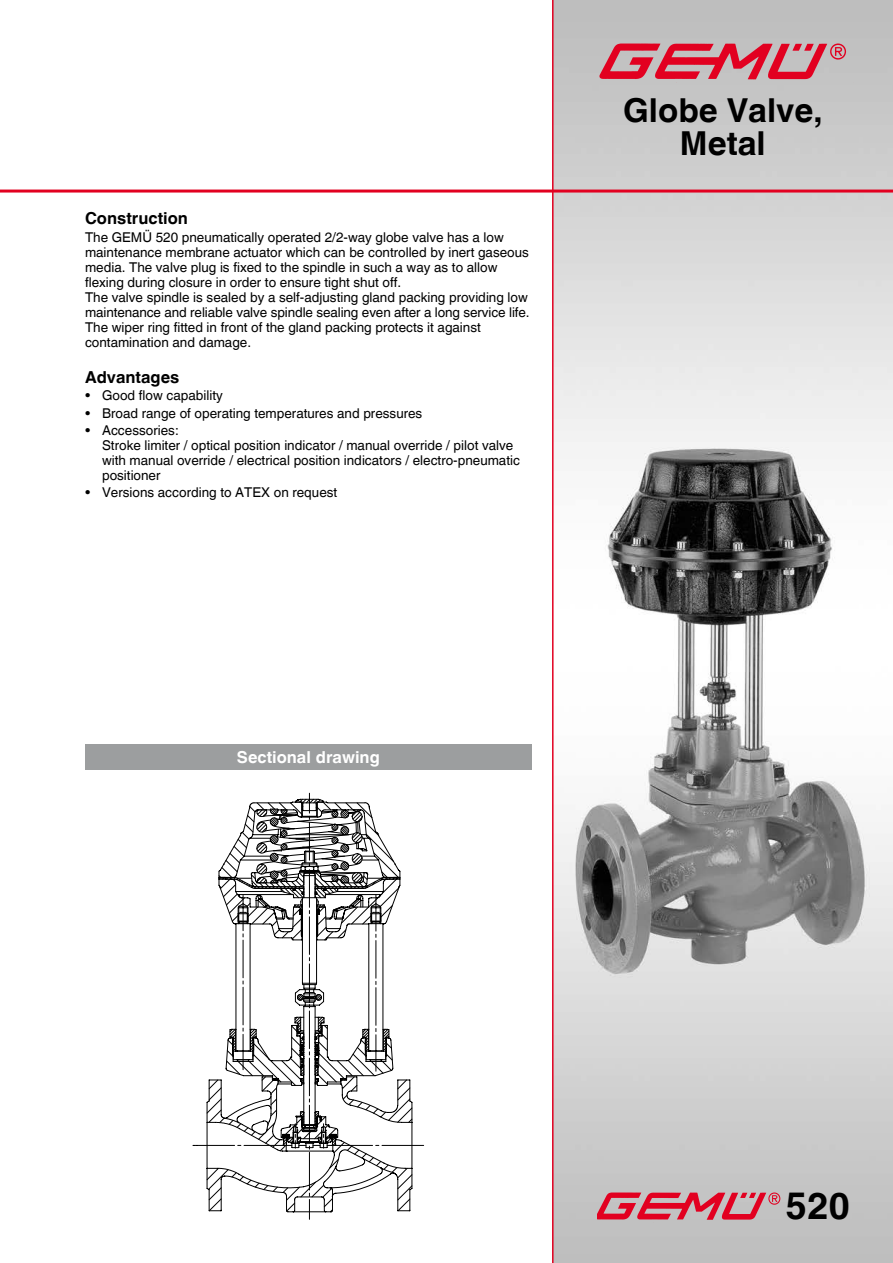
<style>
.page{position:relative;width:893px;height:1263px;background:#fff}
.page>*{position:absolute;margin:0;border:0;box-sizing:border-box;transform-origin:0 0}
.t1{font:700 37.5px "Helvetica World";color:#000}
.t2{font:700 33px/33px "Helvetica World";color:#000;text-align:center}
.t3{font:700 16.5px "Helvetica World";color:#000}
.t4{font:700 16.5px "Helvetica World";color:#fff}
.t5{font:13.5px/15px "Helvetica World";color:#000}
</style>
<div class="page">
<img style="left:554px;top:0;width:339px;height:1263px">
<hr style="left:0;top:190px;width:893px;height:3px;background:#e20020">
<hr style="left:552px;top:0;width:2px;height:1263px;background:#e20020">
<img style="left:594px;top:37px;width:260px;height:54px">
<img style="left:597px;top:1193px;width:187px;height:34px">
<svg style="left:192px;top:793px;width:232px;height:427px"></svg>
<div style="left:85px;top:744px;width:447px;height:26px;background:#9c9e9f"></div>
<p class="t3" style="left:85px;top:209px;width:104px">Construction</p>
<p class="t5" style="left:85px;top:229px;width:446px">The GEMÜ 520 pneumatically operated 2/2-way globe valve has a low maintenance membrane actuator which can be controlled by inert gaseous media. The valve plug is fixed to the spindle in such a way as to allow flexing during closure in order to ensure tight shut off.<br>The valve spindle is sealed by a self-adjusting gland packing providing low maintenance and reliable valve spindle sealing even after a long service life.<br>The wiper ring fitted in front of the gland packing protects it against contamination and damage.</p>
<p class="t3" style="left:85px;top:368px;width:96px">Advantages</p>
<p class="t5" style="left:85px;top:388px;width:139px">• Good flow capability</p>
<p class="t5" style="left:85px;top:405px;width:339px">• Broad range of operating temperatures and pressures</p>
<p class="t5" style="left:102px;top:422px;width:419px;text-indent:-17px">• Accessories:<br>Stroke limiter / optical position indicator / manual override / pilot valve with manual override / electrical position indicators / electro-pneumatic positioner</p>
<p class="t5" style="left:85px;top:485px;width:254px">• Versions according to ATEX on request</p>
<h2 class="t2" style="left:623px;top:94px;width:201px">Globe Valve,<br>Metal</h2>
<p class="t4" style="left:237px;top:748px;width:144px">Sectional drawing</p>
<h1 class="t1" style="left:785px;top:1184px;width:66px">520</h1>
</div>
